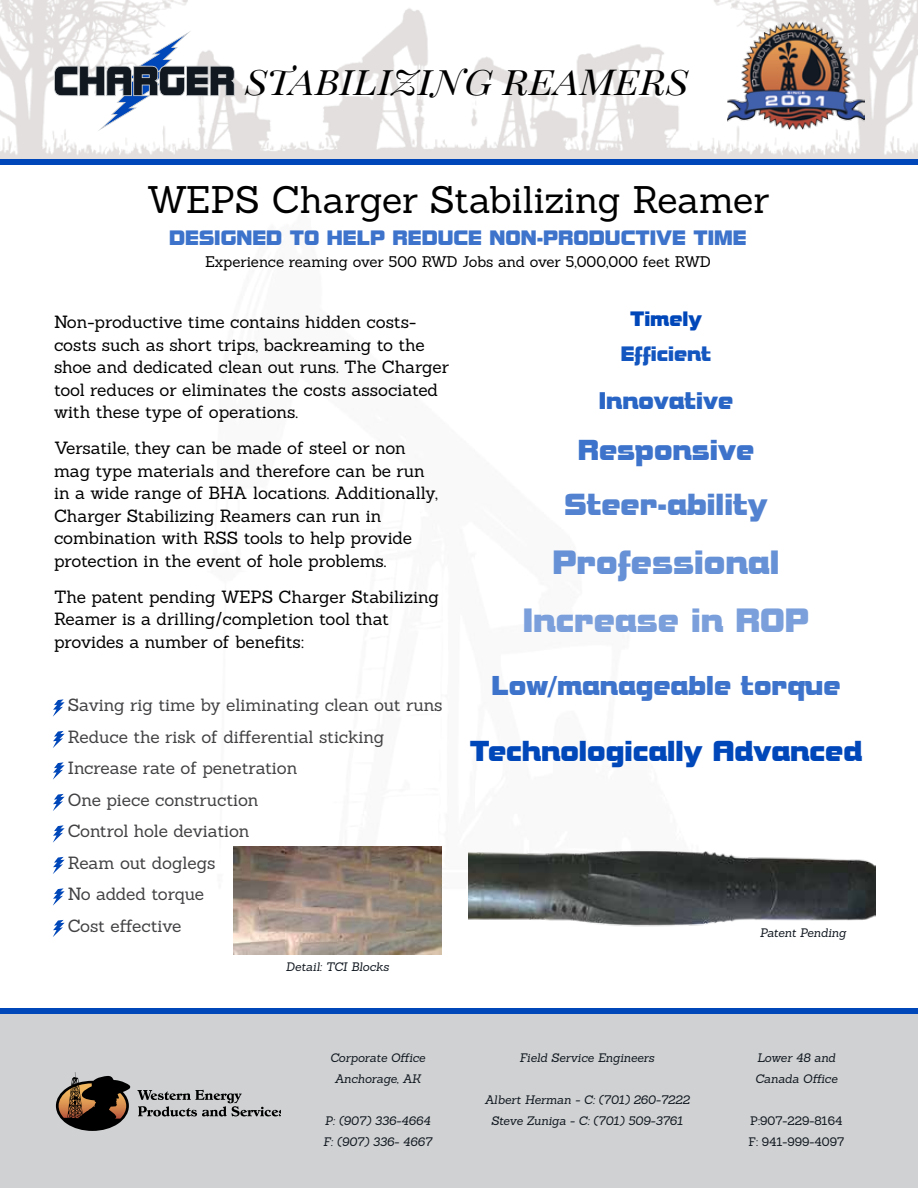
<style>
.page{position:relative;width:918px;height:1188px;background:#fff}
.page>*{position:absolute;margin:0;border:0;box-sizing:border-box;transform-origin:0 0}
.t1{font:italic 40.5px "Playfair Display SC";color:#000}
.t2{font:37.5px "Sanchez";letter-spacing:-.005em;color:#000}
.t3{font:31.5px "Bolt Bold IT Cby BT";color:#7a9fdb}
.t4{font:31.5px "Bolt Bold IT Cby BT";color:#6691d6}
.t5{font:28.5px "Bolt Bold IT Cby BT";color:#5282d0}
.t6{font:27px "Bolt Bold IT Cby BT";color:#0047ba}
.t7{font:27px "Bolt Bold IT Cby BT";color:#3d73cb}
.t8{font:25.5px "Bolt Bold IT Cby BT";color:#3d73cb}
.t9{font:22.5px "Bolt Bold IT Cby BT";color:#2965c5}
.t10{font:19.5px "Bolt Bold IT Cby BT";color:#3d73cb}
.t11{font:19.5px "Bolt Bold IT Cby BT";color:#1456c0}
.t12{font:19.5px "Bolt Bold IT Cby BT";color:#0047ba}
.t13{font:17.25px/22.5px "Sanchez";letter-spacing:-.005em;color:#000}
.t14{font:17.25px/31.5px "Sanchez";letter-spacing:-.01em;color:#414042}
.t15{font:15px "Sanchez";letter-spacing:-.005em;color:#000}
.t16{font:italic 12px/21px "Sanchez";letter-spacing:-.005em;color:#111820;text-align:center}
.t17{font:12px/21px "Sanchez";color:#111820}
.t18{font:italic 12px "Sanchez";letter-spacing:-.025em;color:#111820}
</style>
<div class="page">
<div style="left:0;top:1014px;width:918px;height:174px;background:#cfd1d2"></div>
<img style="left:0;top:0;width:918px;height:159px">
<div style="left:0;top:159px;width:918px;height:6px;background:#0047ba"></div>
<svg style="left:54px;top:30px;width:181px;height:102px"></svg>
<svg style="left:56px;top:1072px;width:75px;height:59px"></svg>
<svg style="left:137px;top:1090px;width:144px;height:26px"></svg>
<img style="left:728px;top:22px;width:137px;height:108px">
<div style="left:0;top:1009px;width:918px;height:5px;background:#0047ba"></div>
<svg style="left:53px;top:699px;width:12px;height:18px"></svg>
<svg style="left:53px;top:731px;width:12px;height:17px"></svg>
<svg style="left:53px;top:762px;width:12px;height:18px"></svg>
<svg style="left:53px;top:794px;width:12px;height:17px"></svg>
<svg style="left:53px;top:825px;width:12px;height:18px"></svg>
<svg style="left:53px;top:857px;width:12px;height:17px"></svg>
<svg style="left:53px;top:888px;width:12px;height:18px"></svg>
<svg style="left:53px;top:920px;width:12px;height:17px"></svg>
<img style="left:468px;top:850px;width:408px;height:77px">
<img style="left:233px;top:846px;width:208px;height:108px">
<h1 class="t1" style="left:245px;top:56px;width:445px">STABILIZING REAMERS</h1>
<h2 class="t2" style="left:147px;top:175px;width:624px">WEPS Charger Stabilizing Reamer</h2>
<p class="t10" style="left:169px;top:227px;width:579px">DESIGNED TO HELP REDUCE NON-PRODUCTIVE TIME</p>
<p class="t15" style="left:205px;top:252px;width:507px">Experience reaming over 500 RWD Jobs and over 5,000,000 feet RWD</p>
<p class="t13" style="left:54px;top:311px;width:397px">Non-productive time contains hidden costs&shy;costs such as short trips, backreaming to the shoe and dedicated clean out runs. The Charger tool reduces or eliminates the costs associated with these type of operations.</p>
<p class="t13" style="left:54px;top:437px;width:385px">Versatile, they can be made of steel or non mag type materials and therefore can be run in a wide range of BHA locations. Additionally, Charger Stabilizing Reamers can run in combination with RSS tools to help provide protection in the event of hole problems.</p>
<p class="t13" style="left:54px;top:585px;width:387px">The patent pending WEPS Charger Stabilizing<br>Reamer is a drilling/completion tool that provides a number of benefits:</p>
<p class="t14" style="left:68px;top:689px;width:376px">Saving rig time by eliminating clean out runs<br>Reduce the risk of differential sticking<br>Increase rate of penetration<br>One piece construction<br>Control hole deviation<br>Ream out doglegs<br>No added torque<br>Cost effective</p>
<p class="t16" style="left:286px;top:956px;width:104px">Detail: TCI Blocks</p>
<p class="t12" style="left:630px;top:308px;width:73px">Timely</p>
<p class="t11" style="left:621px;top:343px;width:92px">Efficient</p>
<h3 class="t9" style="left:599px;top:388px;width:136px">Innovative</h3>
<h3 class="t7" style="left:578px;top:435px;width:178px">Responsive</h3>
<h3 class="t5" style="left:565px;top:489px;width:204px">Steer-ability</h3>
<h3 class="t4" style="left:552px;top:545px;width:229px">Professional</h3>
<h3 class="t3" style="left:523px;top:603px;width:288px">Increase in ROP</h3>
<h3 class="t8" style="left:491px;top:672px;width:351px">Low/manageable torque</h3>
<h3 class="t6" style="left:470px;top:736px;width:394px">Technologically Advanced</h3>
<p class="t18" style="left:760px;top:924px;width:88px">Patent Pending</p>
<p class="t16" style="left:330px;top:1047px;width:97px">Corporate Office<br>Anchorage, AK</p>
<p class="t16" style="left:323px;top:1110px;width:110px;text-align:left">P: (907) 336-4664<br>F: (907) 336- 4667</p>
<p class="t16" style="left:520px;top:1047px;width:136px">Field Service Engineers</p>
<p class="t16" style="left:484px;top:1089px;width:207px">Albert Herman - C: (701) 260-7222<br>Steve Zuniga - C: (701) 509-3761</p>
<p class="t16" style="left:755px;top:1047px;width:84px;text-align:left">Lower 48 and<br>Canada Office</p>
<p class="t17" style="left:748px;top:1110px;width:97px">P:907-229-8164<br>F: 941-999-4097</p>
</div>
